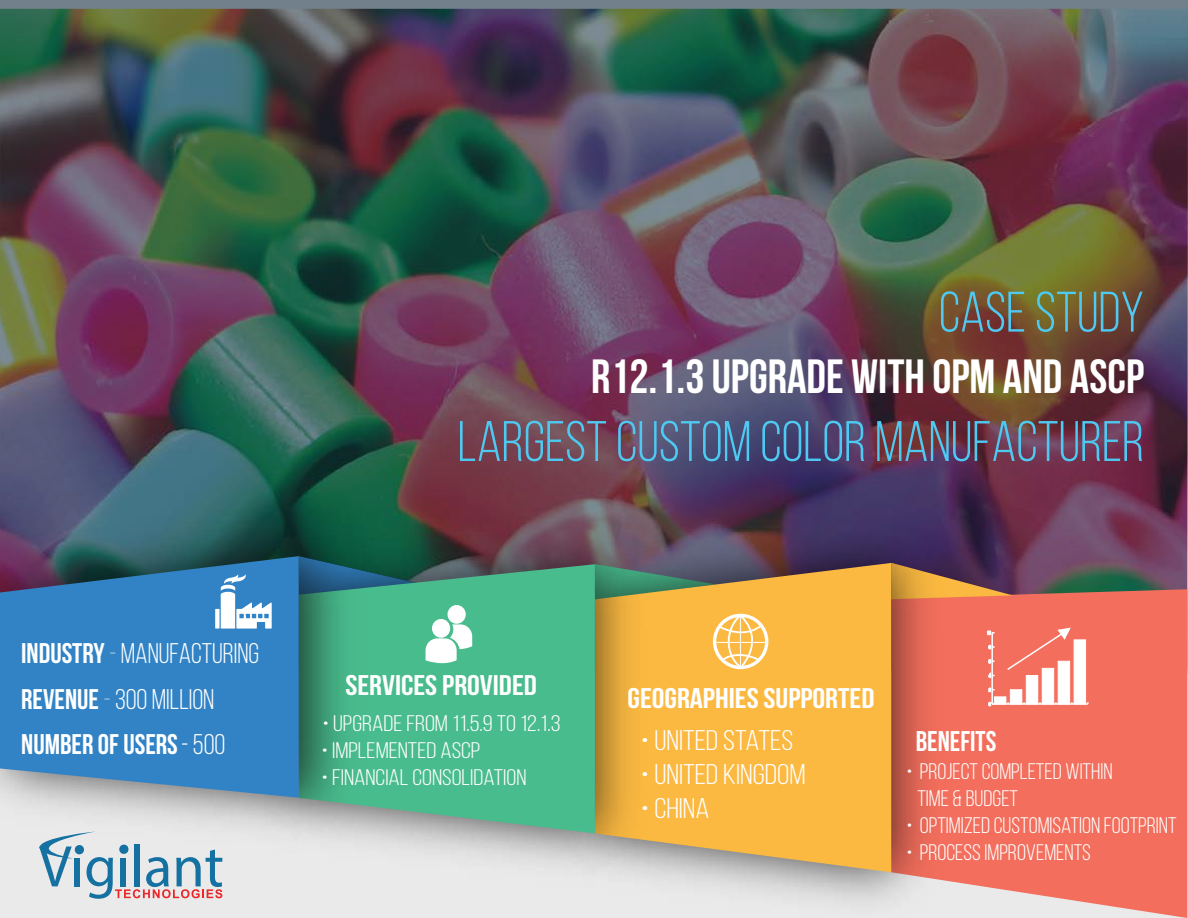
<style>
.page{position:relative;width:1188px;height:918px;background:#fff}
.page>*{position:absolute;margin:0;border:0;box-sizing:border-box;transform-origin:0 0}
.t1{font:57px "Bebas Neue";color:#4ec9f2}
.t2{font:48px "Bebas Neue";color:#fff}
.t3{font:28.5px/45.3px "Bebas Neue";color:#fff}
.t4{font:28.5px "Bebas Neue";color:#fff;scale:1.13 1}
.t5{font:28.5px "Bebas Neue";color:#fff;scale:1.13 1}
.t6{font:22.5px/27px "Bebas Neue";color:#fff;scale:1.04 1}
.t7{font:22.5px "Bebas Neue";color:#fff;scale:1.15 1}
.s1{font-weight:300}
.s2{font-style:inherit}
</style>
<div class="page">
<img style="left:0;top:0;width:1188px;height:668px">
<svg style="left:39px;top:863px;width:183px;height:36px;background:#b2becb"></svg>
<svg style="left:956px;top:589px;width:231px;height:329px;background:#f17564"></svg>
<svg style="left:956px;top:563px;width:57px;height:36px;background:#80504e"></svg>
<img style="left:530px;top:498px;width:426px;height:420px">
<svg style="left:660px;top:563px;width:231px;height:309px;background:#eeb347"></svg>
<img style="left:234px;top:499px;width:426px;height:399px">
<svg style="left:375px;top:564px;width:220px;height:269px;background:#4eb98d"></svg>
<img style="left:0;top:491px;width:375px;height:372px">
<svg style="left:0;top:556px;width:299px;height:242px;background:#3a80ba"></svg>
<div style="left:215px;top:609px;width:5px;height:20px;background:#fff"></div>
<svg style="left:221px;top:574px;width:51px;height:55px"></svg>
<svg style="left:299px;top:556px;width:173px;height:107px;background:#4b9d85"></svg>
<svg style="left:713px;top:614px;width:55px;height:55px"></svg>
<svg style="left:718px;top:614px;width:45px;height:55px"></svg>
<hr style="left:716px;top:642px;width:51px;height:1px;background:#fff">
<hr style="left:992px;top:703px;width:96px;height:2px;background:#fff">
<hr style="left:991px;top:633px;width:2px;height:71px;background:#fff">
<svg style="left:988px;top:701px;width:7px;height:6px"></svg>
<svg style="left:988px;top:687px;width:7px;height:6px"></svg>
<svg style="left:987px;top:658px;width:8px;height:21px"></svg>
<svg style="left:987px;top:644px;width:8px;height:6px"></svg>
<svg style="left:986px;top:630px;width:9px;height:6px"></svg>
<div style="left:994px;top:697px;width:12px;height:7px;background:#fff"></div>
<div style="left:1010px;top:689px;width:12px;height:15px;background:#fff;border:1px solid #fff"></div>
<div style="left:1026px;top:675px;width:12px;height:29px;background:#fff;border:1px solid #fff"></div>
<div style="left:1042px;top:668px;width:12px;height:36px;background:#fff;border:1px solid #fff"></div>
<div style="left:1058px;top:661px;width:12px;height:43px;background:#fff"></div>
<div style="left:1074px;top:640px;width:12px;height:64px;background:#fff"></div>
<svg style="left:1006px;top:628px;width:65px;height:43px;background:#f47f6f"></svg>
<h1 class="t1" style="left:939px;top:281px;width:207px">CASE STUDY</h1>
<h2 class="t2" style="left:591px;top:350px;width:554px">R12.1.3 UPGRADE WITH OPM AND ASCP</h2>
<h1 class="t1" style="left:458px;top:411px;width:688px">LARGEST CUSTOM COLOR MANUFACTURER</h1>
<p class="t3" style="left:21px;top:630px;width:239px">INDUSTRY <span class="s1">-</span> <span class="s2">MANUFACTURING<br></span>REVENUE <span class="s1">-</span> <span class="s2">300 MILLION<br></span>NUMBER OF USERS <span class="s2">- 500</span></p>
<p class="t4" style="left:346px;top:670px;width:171px">SERVICES PROVIDED</p>
<p class="t7" style="left:322px;top:711px;width:209px">• UPGRADE FROM 11.5.9 TO 12.1.3</p>
<p class="t7" style="left:321px;top:738px;width:140px">• IMPLEMENTED ASCP</p>
<p class="t7" style="left:321px;top:765px;width:180px">• FINANCIAL CONSOLIDATION</p>
<p class="t4" style="left:628px;top:682px;width:220px">GEOGRAPHIES SUPPORTED</p>
<p class="t5" style="left:641px;top:725px;width:136px">• UNITED STATES</p>
<p class="t5" style="left:641px;top:759px;width:147px">• UNITED KINGDOM</p>
<p class="t5" style="left:641px;top:793px;width:62px">• CHINA</p>
<p class="t3" style="left:916px;top:718px;width:82px">BENEFITS</p>
<p class="t6" style="left:917px;top:758px;width:189px;text-indent:-11px">• PROJECT COMPLETED WITHIN<br>TIME &amp; BUDGET</p>
<p class="t6" style="left:906px;top:812px;width:261px">• OPTIMIZED CUSTOMISATION FOOTPRINT</p>
<p class="t6" style="left:906px;top:839px;width:179px">• PROCESS IMPROVEMENTS</p>
</div>
